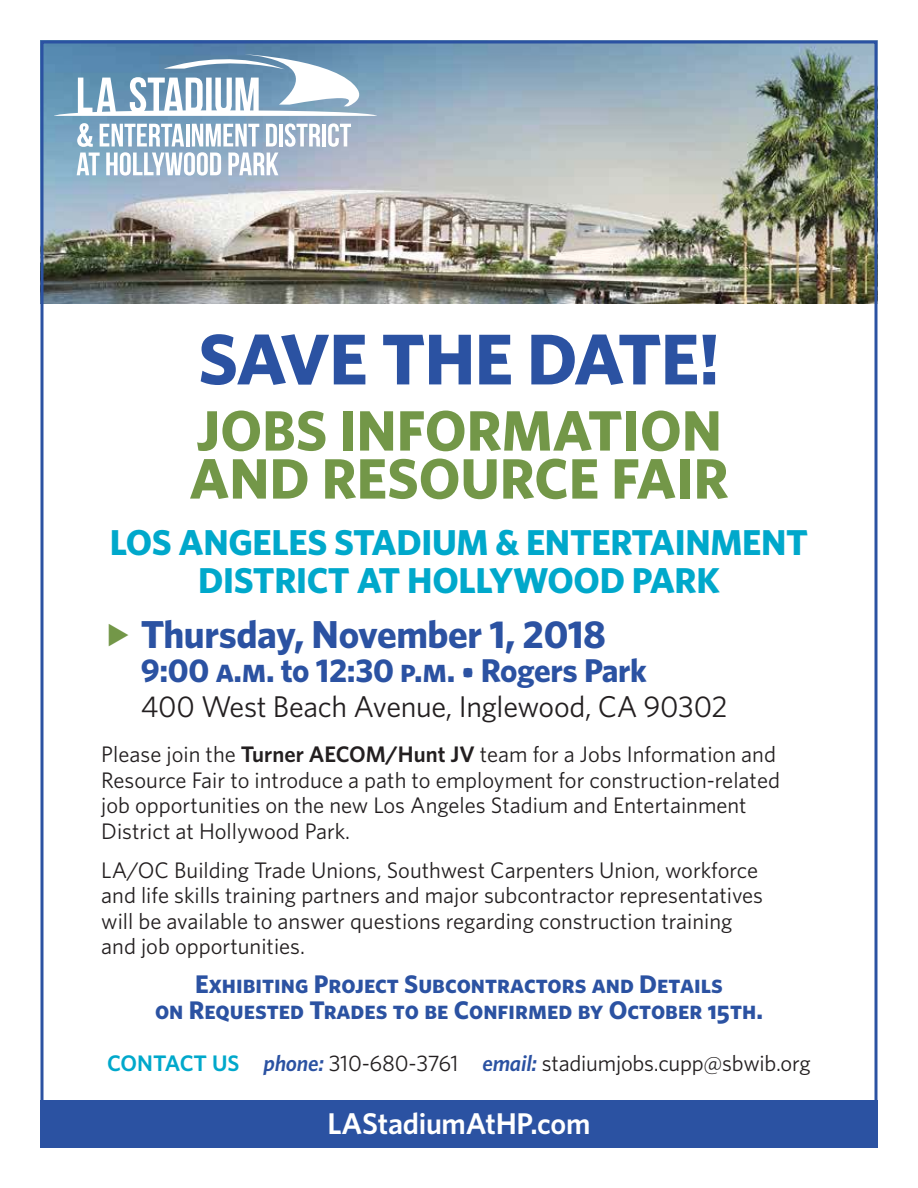
<style>
.page{position:relative;width:918px;height:1188px;background:#fff}
.page>*{position:absolute;margin:0;border:0;box-sizing:border-box;transform-origin:0 0}
.t1{font:700 72px "Whitney";letter-spacing:-.015em;color:#2b52a2}
.t2{font:700 57px/48px "Whitney";color:#739748}
.t3{font:700 39px "Whitney";letter-spacing:-.01em;color:#2b52a2}
.t4{font:700 36px/37.5px "Whitney";letter-spacing:-.01em;color:#00a8cb;text-align:center}
.t5{font:700 33px "Whitney";letter-spacing:-.01em;color:#2b52a2}
.t6{font:30px "Whitney";letter-spacing:-.01em;color:#231f20}
.t7{font:600 30px "Whitney";letter-spacing:-.01em;color:#fff}
.t8{font:25.5px/25.5px "Whitney Bold SC";color:#2b52a2;text-align:center}
.t9{font:22.5px/25.5px "Whitney";color:#231f20}
.s1{font-family:"Whitney Bold SC";font-weight:400}
.s2{font-size:27px}
.s3{font-weight:600}
.s4{font-weight:600;color:#00a8cb}
.s5{font-weight:600;font-style:italic;color:#2b52a2}
</style>
<div class="page">
<img style="left:44px;top:44px;width:830px;height:260px">
<hr style="left:279px;top:124px;width:4px;height:23px;background:#fff">
<svg style="left:285px;top:123px;width:35px;height:24px"></svg>
<hr style="left:322px;top:124px;width:4px;height:23px;background:#fff">
<svg style="left:328px;top:123px;width:23px;height:24px"></svg>
<svg style="left:77px;top:123px;width:201px;height:53px"></svg>
<svg style="left:54px;top:54px;width:323px;height:62px"></svg>
<div style="left:40px;top:1100px;width:838px;height:48px;background:#2b52a2"></div>
<h1 class="t1" style="left:198px;top:333px;width:523px">SAVE THE DATE!</h1>
<h2 class="t2" style="left:189px;top:411px;width:541px">JOBS INFORMATION<br>AND RESOURCE FAIR</h2>
<h3 class="t4" style="left:110px;top:527px;width:700px">LOS ANGELES STADIUM &amp; ENTERTAINMENT<br>DISTRICT AT HOLLYWOOD PARK</h3>
<h3 class="t3" style="left:141px;top:619px;width:467px">Thursday, November 1, 2018</h3>
<h3 class="t5" style="left:141px;top:658px;width:508px">9:00 <span class="s1">a.m.</span> to 12:30 <span class="s1">p.m.</span> <span class="s2">•</span> Rogers Park</h3>
<h3 class="t6" style="left:141px;top:695px;width:588px">400 West Beach Avenue, Inglewood, CA 90302</h3>
<p class="t9" style="left:101px;top:743px;width:680px">Please join the <span class="s3">Turner AECOM/Hunt JV</span> team for a Jobs Information and Resource Fair to introduce a path to employment for construction-related job opportunities on the new Los Angeles Stadium and Entertainment District at Hollywood Park.</p>
<p class="t9" style="left:101px;top:859px;width:663px">LA/OC Building Trade Unions, Southwest Carpenters Union, workforce and life skills training partners and major subcontractor representatives will be available to answer questions regarding construction training and job opportunities.</p>
<p class="t8" style="left:155px;top:972px;width:609px">Exhibiting Project Subcontractors and Details<br>on Requested Trades to be Confirmed by October 15th.</p>
<p class="t9" style="left:107px;top:1052px;width:705px"><span class="s4">CONTACT US</span> <span class="s5">phone:</span> 310-680-3761 <span class="s5">email:</span> stadiumjobs.cupp@sbwib.org</p>
<h3 class="t7" style="left:328px;top:1106px;width:264px">LAStadiumAtHP.com</h3>
</div>
